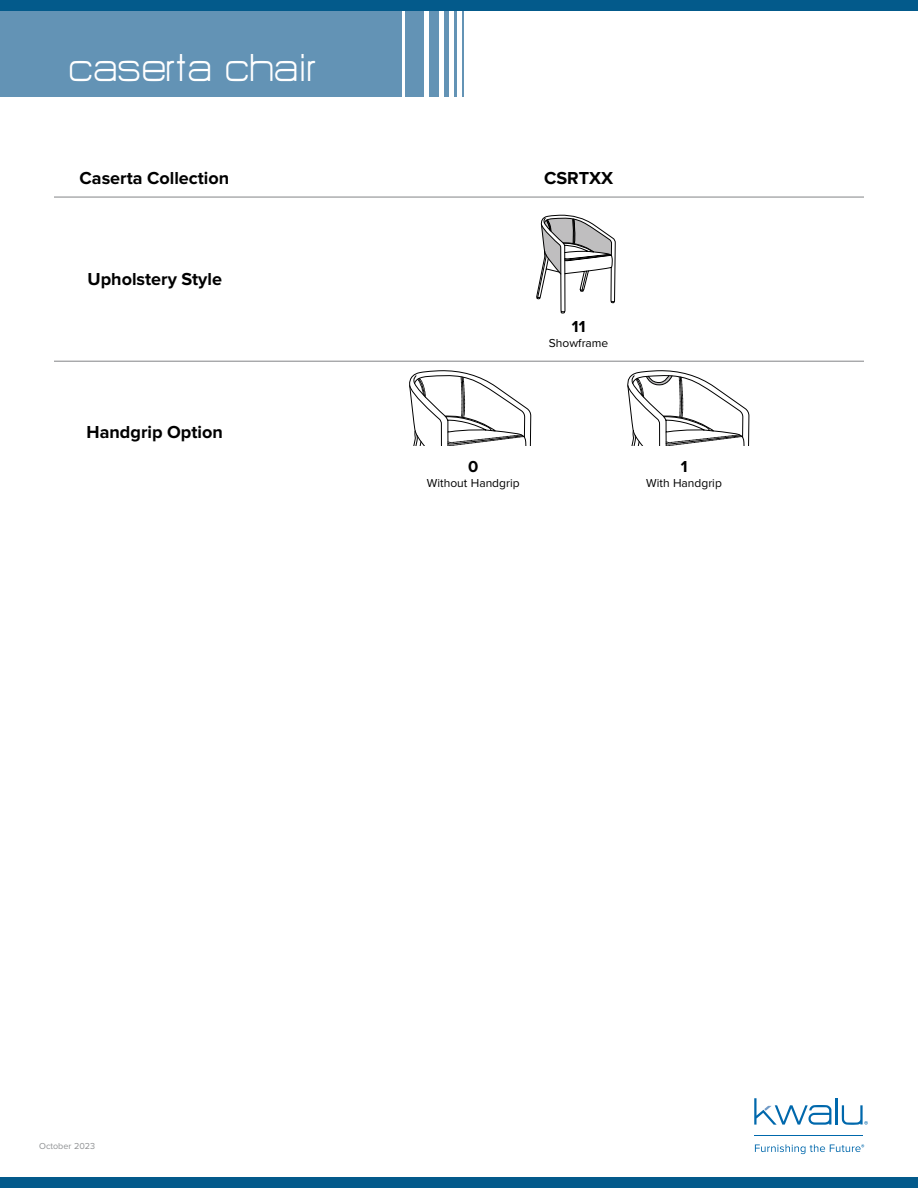
<style>
.page{position:relative;width:918px;height:1188px;background:#fff}
.page>*{position:absolute;margin:0;border:0;box-sizing:border-box;transform-origin:0 0}
.t1{font:48px "HURTMOLD";color:#fff;scale:.9 1}
.t2{font:700 18px "Proxima Nova";color:#000}
.t3{font:700 16.5px "Proxima Nova";color:#000}
.t4{font:12px "Proxima Nova";color:#000}
.t5{font:9px "Proxima Nova";color:#909294}
</style>
<div class="page">
<div style="left:0;top:1177px;width:918px;height:11px;background:#035a8b"></div>
<hr style="left:754px;top:1135px;width:109px;height:1px;background:#0068ac">
<hr style="left:836px;top:1098px;width:2px;height:27px;background:#0068ac">
<svg style="left:842px;top:1105px;width:26px;height:20px"></svg>
<svg style="left:754px;top:1098px;width:77px;height:27px"></svg>
<svg style="left:755px;top:1144px;width:109px;height:10px"></svg>
<div style="left:0;top:0;width:401px;height:96px;background:#6393b5"></div>
<div style="left:405px;top:0;width:19px;height:96px;background:#6393b5"></div>
<div style="left:429px;top:0;width:10px;height:96px;background:#6393b5"></div>
<hr style="left:445px;top:0;width:4px;height:96px;background:#6393b5">
<hr style="left:455px;top:0;width:2px;height:96px;background:#6393b5">
<hr style="left:462px;top:0;width:2px;height:96px;background:#6393b5">
<hr style="left:54px;top:196px;width:810px;height:2px;background:#909294">
<hr style="left:54px;top:361px;width:810px;height:1px;background:#909294">
<div style="left:0;top:0;width:918px;height:11px;background:#035a8b"></div>
<svg style="left:536px;top:214px;width:80px;height:100px"></svg>
<svg style="left:409px;top:370px;width:122px;height:76px"></svg>
<svg style="left:627px;top:370px;width:122px;height:75px"></svg>
<h1 class="t1" style="left:70px;top:43px;width:277px">caserta chair</h1>
<p class="t2" style="left:80px;top:167px;width:151px">Caserta Collection</p>
<p class="t2" style="left:544px;top:167px;width:71px">CSRTXX</p>
<p class="t2" style="left:88px;top:269px;width:136px">Upholstery Style</p>
<p class="t2" style="left:87px;top:422px;width:138px">Handgrip Option</p>
<p class="t3" style="left:572px;top:317px;width:15px">11</p>
<p class="t4" style="left:549px;top:336px;width:61px">Showframe</p>
<p class="t3" style="left:468px;top:457px;width:12px">0</p>
<p class="t4" style="left:427px;top:477px;width:94px">Without Handgrip</p>
<p class="t3" style="left:681px;top:457px;width:8px">1</p>
<p class="t4" style="left:646px;top:477px;width:77px">With Handgrip</p>
<p class="t5" style="left:39px;top:1141px;width:58px">October 2023</p>
</div>
